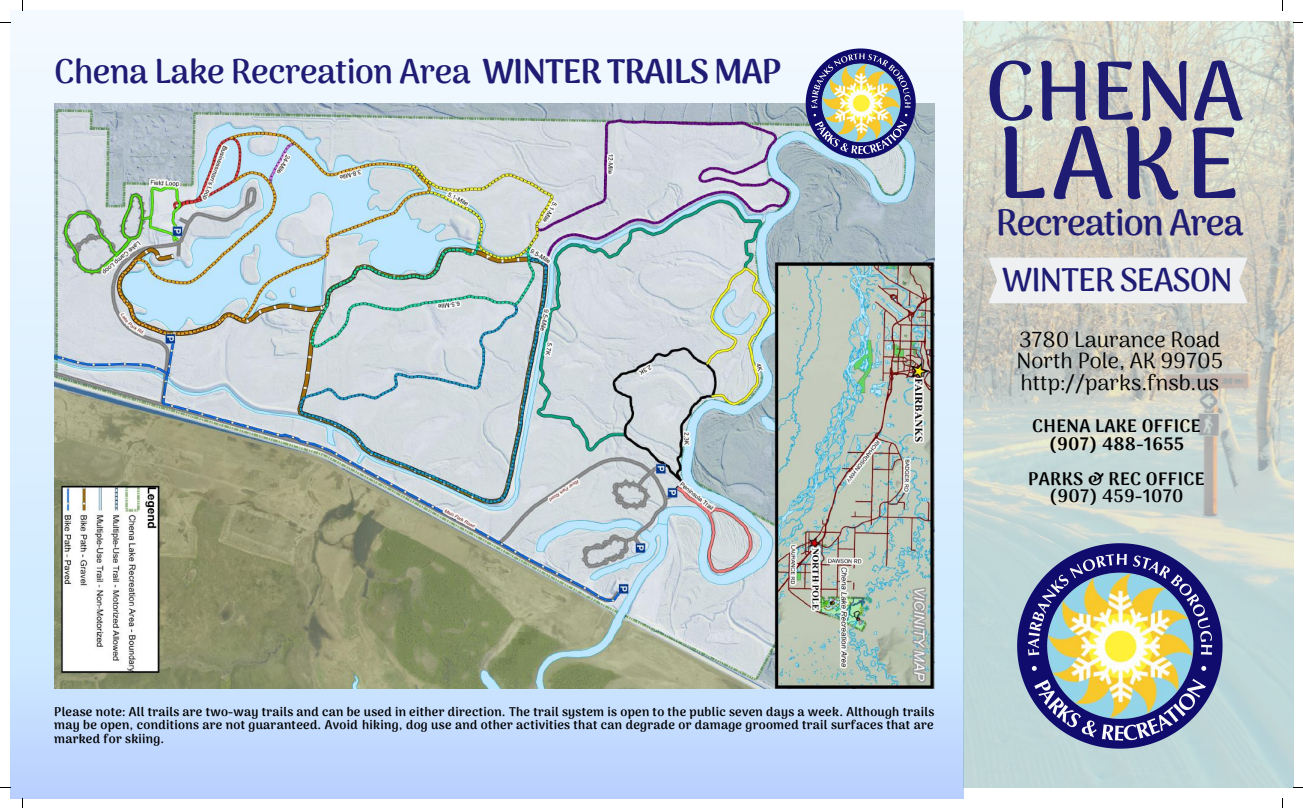
<style>
.page{position:relative;width:1303px;height:808px;background:#fff}
.page>*{position:absolute;margin:0;border:0;box-sizing:border-box;transform-origin:0 0}
.t1{font:700 101.38px "Arima Madurai";color:#1f1c74}
.t2{font:700 83.5px "Arima Madurai";letter-spacing:-.015em;color:#1f1c74}
.t3{font:700 36.12px "Arima Madurai";letter-spacing:-.03em;color:#1f1c74}
.t4{font:700 33.75px "Arima Madurai";letter-spacing:-.015em;color:#1f1c74}
.t5{font:700 32.38px "Arima Madurai";letter-spacing:-.03em;color:#1f1c74}
.t6{font:22px/21.6px "Arima Madurai";color:#000}
.t7{font:900 17.88px/17.6px "Arima Madurai";letter-spacing:.02em;color:#000;text-align:center}
.t8{font:800 17.88px "Arima Madurai";letter-spacing:.02em;color:#000}
.t9{font:800 12.5px/13.6px "Arima Madurai";letter-spacing:.025em;color:#000;text-align:justify}
.s1{font-weight:900}
</style>
<div class="page">
<div style="left:10px;top:10px;width:954px;height:788px;background:linear-gradient(to bottom,#f4fcfe,#c1ddfd)"></div>
<img style="left:963px;top:22px;width:330px;height:765px">
<img style="left:1018px;top:544px;width:203px;height:203px">
<div style="left:988px;top:257px;width:259px;height:46px;background:#eff0f2"></div>
<img style="left:54px;top:103px;width:880px;height:585px">
<img style="left:806px;top:49px;width:109px;height:109px">
<h3 class="t4" style="left:54px;top:51px;width:729px">Chena Lake Recreation Area <span class="s1">WINTER TRAILS MAP</span></h3>
<h2 class="t2" style="left:985px;top:42px;width:260px">CHENA</h2>
<h1 class="t1" style="left:996px;top:104px;width:245px">LAKE</h1>
<h3 class="t3" style="left:995px;top:201px;width:249px">Recreation Area</h3>
<h3 class="t5" style="left:1001px;top:261px;width:232px">WINTER SEASON</h3>
<h3 class="t6" style="left:1016px;top:328px;width:208px">3780 Laurance Road<br>North Pole, AK 99705 http://parks.fnsb.us</h3>
<h3 class="t7" style="left:1032px;top:417px;width:170px">CHENA LAKE OFFICE (907) 488-1655</h3>
<h3 class="t7" style="left:1028px;top:470px;width:178px">PARKS &amp; REC OFFICE</h3>
<h3 class="t8" style="left:1049px;top:486px;width:136px">(907) 459-1070</h3>
<p class="t9" style="left:54px;top:704px;width:881px">Please note: All trails are two-way trails and can be used in either direction. The trail system is open to the public seven days a week. Although trails may be open, conditions are not guaranteed. Avoid hiking, dog use and other activities that can degrade or damage groomed trail surfaces that are marked for skiing.</p>
</div>
